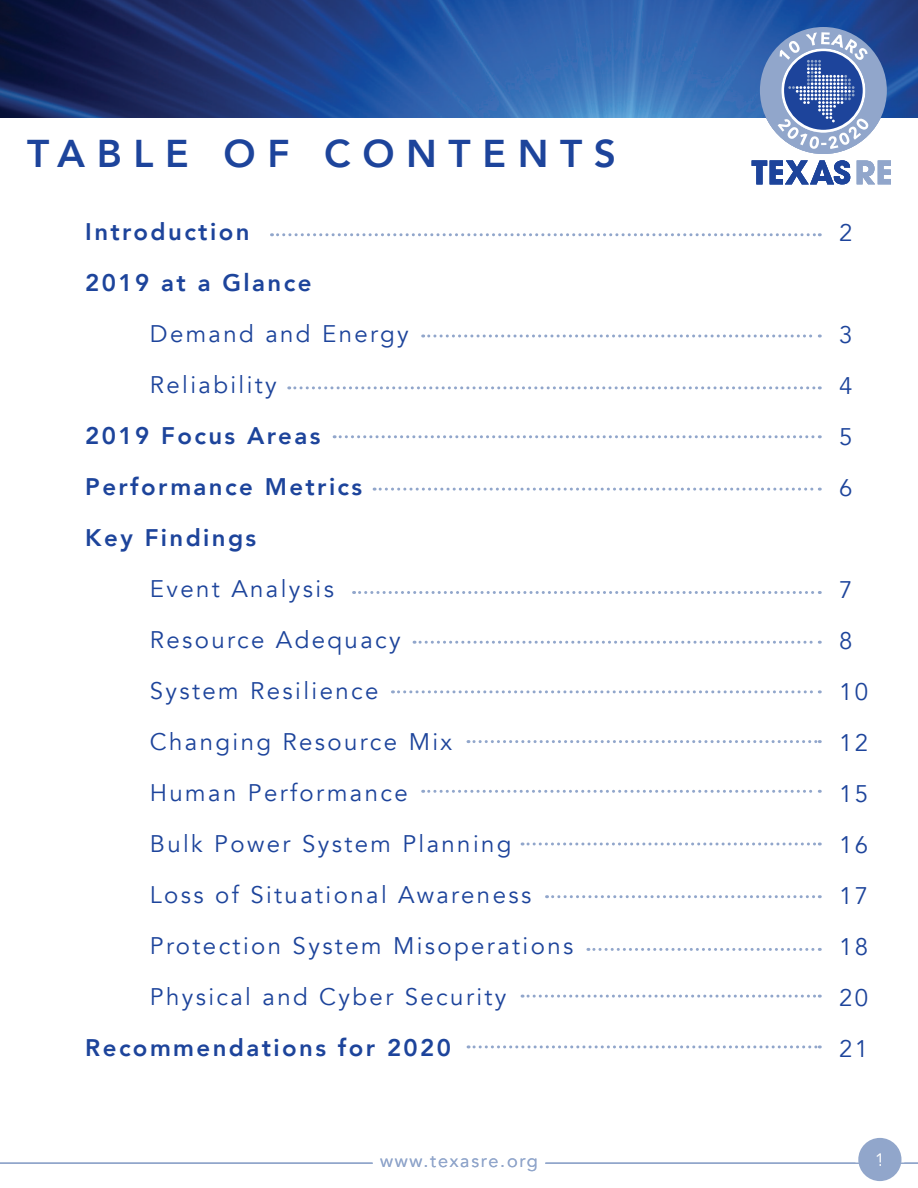
<style>
.page{position:relative;width:918px;height:1188px;background:#fff}
.page>*{position:absolute;margin:0;border:0;box-sizing:border-box;transform-origin:0 0}
.t1{font:800 38.7px "Avenir";letter-spacing:.3em;color:#1d449b}
.t2{font:24px/51px "Avenir";letter-spacing:.1em;color:#1d449b}
.t3{font:800 24px/51px "Avenir";letter-spacing:.1em;color:#1d449b}
.t4{font:18px "Avenir";letter-spacing:.1em;color:#91a6cb}
.t5{font:18px "Avenir";color:#fff}
</style>
<div class="page">
<img style="left:0;top:0;width:918px;height:118px">
<div style="left:857px;top:1136px;width:46px;height:47px;background:#91a6cb;border-radius:50%"></div>
<div style="left:855px;top:1135px;width:49px;height:49px;border:3px solid #fff;border-radius:50%"></div>
<hr style="left:0;top:1162px;width:373px;height:2px;background:#91a6cb">
<hr style="left:545px;top:1162px;width:373px;height:2px;background:#91a6cb">
<svg style="left:272px;top:233px;width:548px;height:3px"></svg>
<svg style="left:423px;top:334px;width:397px;height:3px"></svg>
<svg style="left:289px;top:386px;width:531px;height:3px"></svg>
<svg style="left:334px;top:435px;width:486px;height:3px"></svg>
<svg style="left:374px;top:488px;width:446px;height:3px"></svg>
<svg style="left:354px;top:591px;width:466px;height:3px"></svg>
<svg style="left:414px;top:641px;width:406px;height:3px"></svg>
<svg style="left:392px;top:690px;width:428px;height:3px"></svg>
<svg style="left:468px;top:740px;width:352px;height:3px"></svg>
<svg style="left:423px;top:790px;width:397px;height:3px"></svg>
<svg style="left:522px;top:843px;width:298px;height:3px"></svg>
<svg style="left:547px;top:895px;width:273px;height:3px"></svg>
<svg style="left:588px;top:948px;width:232px;height:3px"></svg>
<svg style="left:522px;top:995px;width:298px;height:3px"></svg>
<svg style="left:468px;top:1045px;width:352px;height:3px"></svg>
<svg style="left:857px;top:160px;width:34px;height:24px"></svg>
<svg style="left:752px;top:160px;width:98px;height:24px"></svg>
<svg style="left:760px;top:27px;width:127px;height:127px"></svg>
<h1 class="t1" style="left:27px;top:123px;width:591px">TABLE OF CONTENTS</h1>
<p class="t3" style="left:85px;top:206px;width:228px">Introduction<br>2019 at a Glance</p>
<p class="t2" style="left:150px;top:309px;width:260px">Demand and Energy<br>Reliability</p>
<p class="t3" style="left:85px;top:410px;width:278px">2019 Focus Areas<br>Performance Metrics<br>Key Findings</p>
<p class="t2" style="left:150px;top:564px;width:425px">Event Analysis<br>Resource Adequacy<br>System Resilience<br>Changing Resource Mix<br>Human Performance<br>Bulk Power System Planning<br>Loss of Situational Awareness<br>Protection System Misoperations<br>Physical and Cyber Security</p>
<p class="t3" style="left:85px;top:1022px;width:367px">Recommendations for 2020</p>
<p class="t2" style="left:839px;top:208px;width:15px">2</p>
<p class="t2" style="left:839px;top:310px;width:15px;text-align:justify">3<br>4<br>5<br>6</p>
<p class="t2" style="left:839px;top:565px;width:31px">7<br>8<br>10<br>12<br>15<br>16<br>17<br>18<br>20<br>21</p>
<p class="t4" style="left:380px;top:1150px;width:159px">www.texasre.org</p>
<p class="t5" style="left:875px;top:1149px;width:12px">1</p>
</div>
